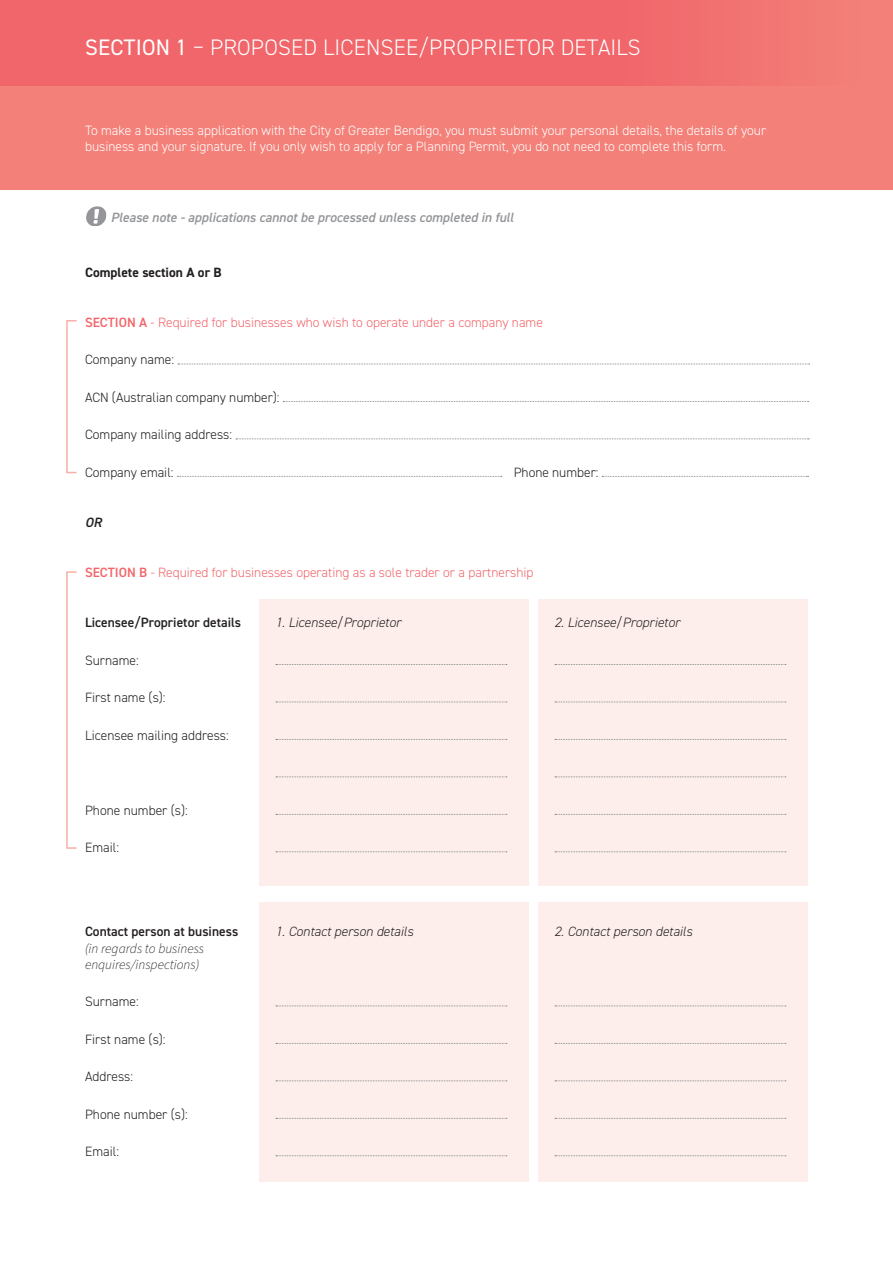
<style>
.page{position:relative;width:893px;height:1263px;background:#fff}
.page>*{position:absolute;margin:0;border:0;box-sizing:border-box;transform-origin:0 0}
.t1{font:300 22.5px "DIN2014";letter-spacing:.01em;color:#fff}
.t2{font:300 13.5px "DIN2014";color:#231f20}
.t3{font:300 13.5px/16.2px "DIN2014";color:#fff}
.t4{font:300 13.5px "DIN2014";color:#f1666b}
.t5{font:italic 300 13.5px "DIN2014";color:#231f20}
.t6{font:italic 600 13.5px "DIN2014";color:#939598}
.t7{font:600 13.5px "DIN2014";color:#231f20}
.t8{font:italic 300 13.5px/16.2px "Source Sans Pro";color:#231f20}
.t9{font:700 13.5px "DIN2014";color:#231f20}
.t10{font:italic 600 13.5px "DIN2014";color:#231f20}
.s1{font-weight:400}
.s2{font-weight:600}
</style>
<div class="page">
<div style="left:259px;top:902px;width:270px;height:280px;background:#fdeeeb"></div>
<div style="left:539px;top:902px;width:269px;height:280px;background:#fdeeeb"></div>
<div style="left:0;top:0;width:893px;height:189px;background:#f38179"></div>
<div style="left:259px;top:599px;width:270px;height:286px;background:#fdeeeb"></div>
<div style="left:539px;top:599px;width:269px;height:286px;background:#fdeeeb"></div>
<div style="left:0;top:0;width:859px;height:85px;background:#f1666b"></div>
<svg style="left:86px;top:206px;width:21px;height:20px"></svg>
<svg style="left:178px;top:364px;width:632px;height:1px"></svg>
<svg style="left:283px;top:401px;width:525px;height:1px"></svg>
<svg style="left:236px;top:438px;width:573px;height:1px"></svg>
<svg style="left:177px;top:476px;width:325px;height:1px"></svg>
<svg style="left:602px;top:476px;width:206px;height:1px"></svg>
<svg style="left:276px;top:664px;width:231px;height:1px"></svg>
<svg style="left:555px;top:664px;width:231px;height:1px"></svg>
<svg style="left:276px;top:702px;width:231px;height:1px"></svg>
<svg style="left:555px;top:702px;width:231px;height:1px"></svg>
<svg style="left:276px;top:739px;width:231px;height:1px"></svg>
<svg style="left:555px;top:739px;width:231px;height:1px"></svg>
<svg style="left:276px;top:776px;width:231px;height:1px"></svg>
<svg style="left:555px;top:776px;width:231px;height:1px"></svg>
<svg style="left:276px;top:814px;width:231px;height:1px"></svg>
<svg style="left:555px;top:814px;width:231px;height:1px"></svg>
<svg style="left:276px;top:851px;width:231px;height:1px"></svg>
<svg style="left:555px;top:851px;width:231px;height:1px"></svg>
<svg style="left:276px;top:1005px;width:231px;height:1px"></svg>
<svg style="left:555px;top:1005px;width:231px;height:1px"></svg>
<svg style="left:276px;top:1043px;width:231px;height:1px"></svg>
<svg style="left:555px;top:1043px;width:231px;height:1px"></svg>
<svg style="left:276px;top:1080px;width:231px;height:1px"></svg>
<svg style="left:555px;top:1080px;width:231px;height:1px"></svg>
<svg style="left:276px;top:1118px;width:231px;height:1px"></svg>
<svg style="left:555px;top:1118px;width:231px;height:1px"></svg>
<svg style="left:276px;top:1155px;width:231px;height:1px"></svg>
<svg style="left:555px;top:1155px;width:231px;height:1px"></svg>
<div style="left:66px;top:320px;width:11px;height:153px;border:2px solid #f9afa6"></div>
<div style="left:66px;top:571px;width:11px;height:278px;border:2px solid #f9afa6"></div>
<p class="t1" style="left:85px;top:34px;width:557px"><span class="s1">SECTION 1</span> – PROPOSED LICENSEE/PROPRIETOR DETAILS</p>
<p class="t3" style="left:85px;top:122px;width:683px">To make a business application with the City of Greater Bendigo, you must submit your personal details, the details of your business and your signature. If you only wish to apply for a Planning Permit, you do not need to complete this form.</p>
<p class="t6" style="left:111px;top:208px;width:404px">Please note - applications cannot be processed unless completed in full</p>
<p class="t9" style="left:85px;top:263px;width:138px">Complete section A or B</p>
<p class="t4" style="left:85px;top:314px;width:459px"><span class="s2">SECTION A</span> - Required for businesses who wish to operate under a company name</p>
<p class="t2" style="left:85px;top:351px;width:91px">Company name:</p>
<p class="t2" style="left:85px;top:389px;width:196px">ACN (Australian company number):</p>
<p class="t2" style="left:85px;top:426px;width:149px">Company mailing address:</p>
<p class="t2" style="left:85px;top:464px;width:90px">Company email:</p>
<p class="t2" style="left:514px;top:464px;width:86px">Phone number:</p>
<p class="t10" style="left:85px;top:513px;width:18px">OR</p>
<p class="t4" style="left:85px;top:564px;width:450px"><span class="s2">SECTION B</span> - Required for businesses operating as a sole trader or a partnership</p>
<p class="t7" style="left:85px;top:614px;width:158px">Licensee/Proprietor details</p>
<p class="t5" style="left:276px;top:614px;width:127px">1. Licensee/Proprietor</p>
<p class="t5" style="left:555px;top:614px;width:127px">2. Licensee/Proprietor</p>
<p class="t2" style="left:85px;top:652px;width:55px">Surname:</p>
<p class="t2" style="left:85px;top:689px;width:82px">First name (s):</p>
<p class="t2" style="left:85px;top:727px;width:145px">Licensee mailing address:</p>
<p class="t2" style="left:85px;top:802px;width:104px">Phone number (s):</p>
<p class="t2" style="left:85px;top:839px;width:35px">Email:</p>
<p class="t7" style="left:85px;top:923px;width:155px">Contact person at business</p>
<p class="t5" style="left:276px;top:923px;width:139px">1. Contact person details</p>
<p class="t5" style="left:555px;top:923px;width:139px">2. Contact person details</p>
<p class="t8" style="left:85px;top:940px;width:121px">(in regards to business enquires/inspections)</p>
<p class="t2" style="left:85px;top:993px;width:55px">Surname:</p>
<p class="t2" style="left:85px;top:1031px;width:82px">First name (s):</p>
<p class="t2" style="left:85px;top:1068px;width:50px">Address:</p>
<p class="t2" style="left:85px;top:1106px;width:104px">Phone number (s):</p>
<p class="t2" style="left:85px;top:1143px;width:35px">Email:</p>
</div>
